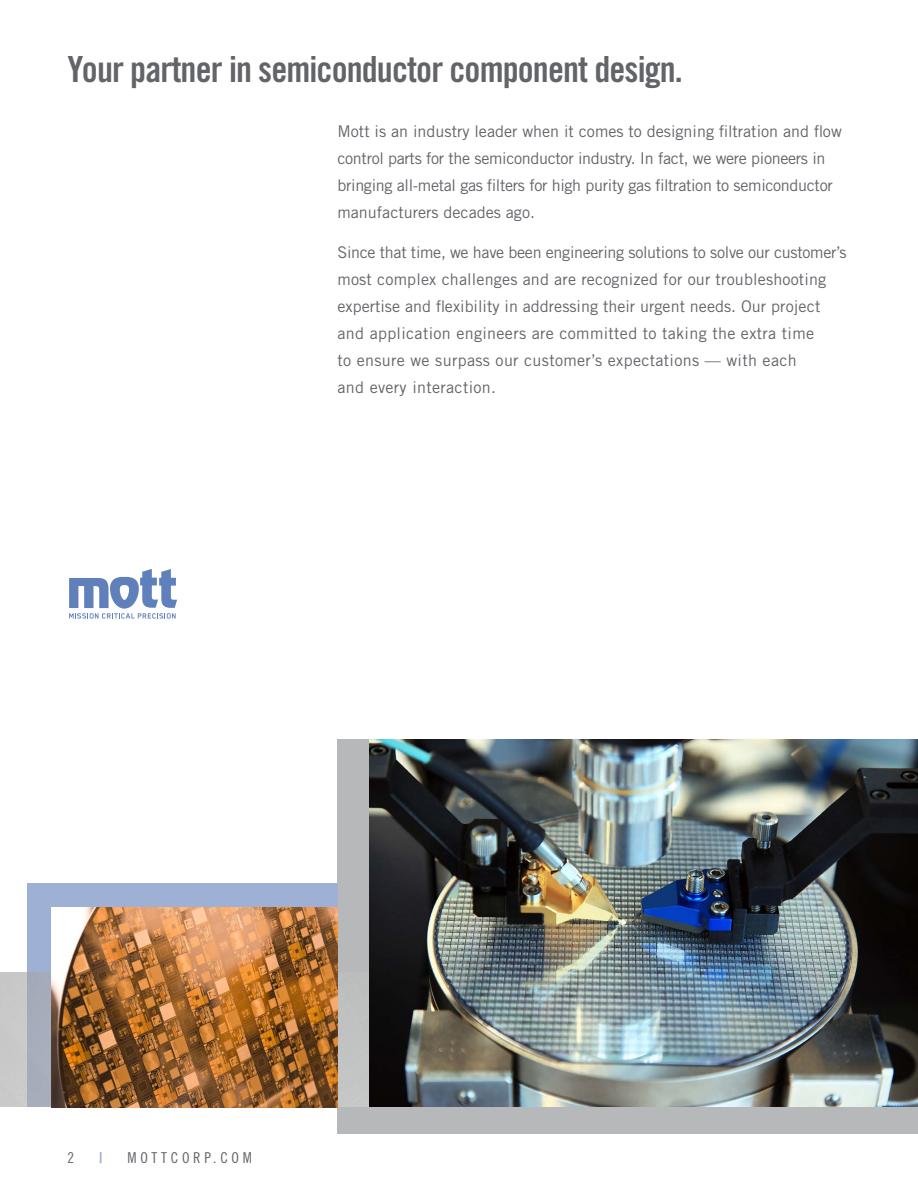
<style>
.page{position:relative;width:918px;height:1188px;background:#fff}
.page>*{position:absolute;margin:0;border:0;box-sizing:border-box;transform-origin:0 0}
.t1{font:36px "Trade Gothic Bold Cond Twenty";letter-spacing:-.025em;color:#626469}
.t2{font:16.2px/27px "Trade Gothic";color:#626469}
.t3{font:16.2px/27px "Trade Gothic";letter-spacing:-.02em;color:#626469}
.t4{font:15px "Trade Gothic Cond Eighteen";letter-spacing:.25em;color:#626469}
.t5{font:15px "Trade Gothic Bold Two";color:#9eb0d4}
</style>
<div class="page">
<div style="left:338px;top:739px;width:580px;height:395px;background:#b6b8b9"></div>
<div style="left:27px;top:883px;width:311px;height:224px;background:#9eb0d4"></div>
<img style="left:0;top:972px;width:369px;height:135px">
<img style="left:369px;top:740px;width:549px;height:367px">
<svg style="left:69px;top:569px;width:108px;height:50px"></svg>
<img style="left:52px;top:908px;width:286px;height:199px">
<h1 class="t1" style="left:68px;top:47px;width:617px">Your partner in semiconductor component design.</h1>
<p class="t3" style="left:338px;top:117px;width:506px">Mott is an industry leader when it comes to designing filtration and flow control parts for the semiconductor industry. In fact, we were pioneers in bringing all-metal gas filters for high purity gas filtration to semiconductor manufacturers decades ago.</p>
<p class="t2" style="left:338px;top:239px;width:511px">Since that time, we have been engineering solutions to solve our customer’s most complex challenges and are recognized for our troubleshooting expertise and flexibility in addressing their urgent needs. Our project and application engineers are committed to taking the extra time<br>to ensure we surpass our customer’s expectations — with each<br>and every interaction.</p>
<p class="t4" style="left:68px;top:1149px;width:8px">2</p>
<p class="t5" style="left:99px;top:1149px;width:5px">|</p>
<p class="t4" style="left:127px;top:1149px;width:126px">MOTTCORP.COM</p>
</div>
